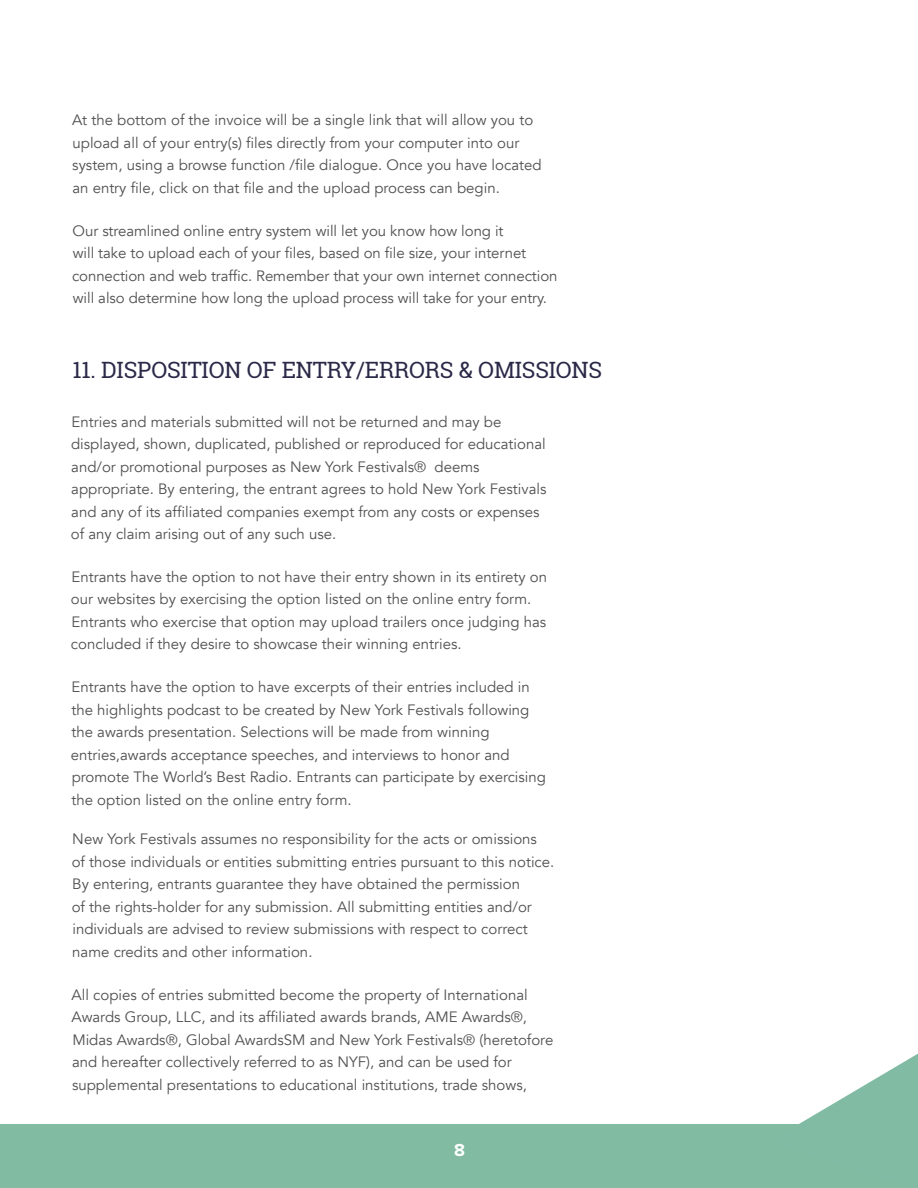
<style>
.page{position:relative;width:918px;height:1188px;background:#fff}
.page>*{position:absolute;margin:0;border:0;box-sizing:border-box;transform-origin:0 0}
.t1{font:22.5px "Roboto Slab";letter-spacing:-.01em;color:#2b2948}
.t2{font:700 18px "Proxima Nova";color:#fff}
.t3{font:15px/22.5px "Avenir";color:#505050}
</style>
<div class="page">
<div style="left:0;top:1124px;width:918px;height:64px;background:#81bca2"></div>
<svg style="left:799px;top:1054px;width:119px;height:70px"></svg>
<p class="t3" style="left:72px;top:109px;width:471px">At the bottom of the invoice will be a single link that will allow you to upload all of your entry(s) files directly from your computer into our system, using a browse function /file dialogue. Once you have located an entry file, click on that file and the upload process can begin.</p>
<p class="t3" style="left:72px;top:219px;width:487px">Our streamlined online entry system will let you know how long it<br>will take to upload each of your files, based on file size, your internet connection and web traffic. Remember that your own internet connection will also determine how long the upload process will take for your entry.</p>
<h1 class="t1" style="left:72px;top:354px;width:531px">11. DISPOSITION OF ENTRY/ERRORS &amp; OMISSIONS</h1>
<p class="t3" style="left:71px;top:411px;width:477px">Entries and materials submitted will not be returned and may be displayed, shown, duplicated, published or reproduced for educational and/or promotional purposes as New York Festivals® deems appropriate. By entering, the entrant agrees to hold New York Festivals and any of its affiliated companies exempt from any costs or expenses of any claim arising out of any such use.</p>
<p class="t3" style="left:71px;top:566px;width:478px">Entrants have the option to not have their entry shown in its entirety on our websites by exercising the option listed on the online entry form.<br>Entrants who exercise that option may upload trailers once judging has concluded if they desire to showcase their winning entries.</p>
<p class="t3" style="left:71px;top:676px;width:477px">Entrants have the option to have excerpts of their entries included in the highlights podcast to be created by New York Festivals following the awards presentation. Selections will be made from winning entries,awards acceptance speeches, and interviews to honor and promote The World’s Best Radio. Entrants can participate by exercising the option listed on the online entry form.</p>
<p class="t3" style="left:72px;top:828px;width:484px">New York Festivals assumes no responsibility for the acts or omissions<br>of those individuals or entities submitting entries pursuant to this notice.<br>By entering, entrants guarantee they have obtained the permission<br>of the rights-holder for any submission. All submitting entities and/or individuals are advised to review submissions with respect to correct name credits and other information.</p>
<p class="t3" style="left:72px;top:984px;width:483px">All copies of entries submitted become the property of International Awards Group, LLC, and its affiliated awards brands, AME Awards®, Midas Awards®, Global AwardsSM and New York Festivals® (heretofore and hereafter collectively referred to as NYF), and can be used for supplemental presentations to educational institutions, trade shows,</p>
<p class="t2" style="left:454px;top:1141px;width:12px">8</p>
</div>
